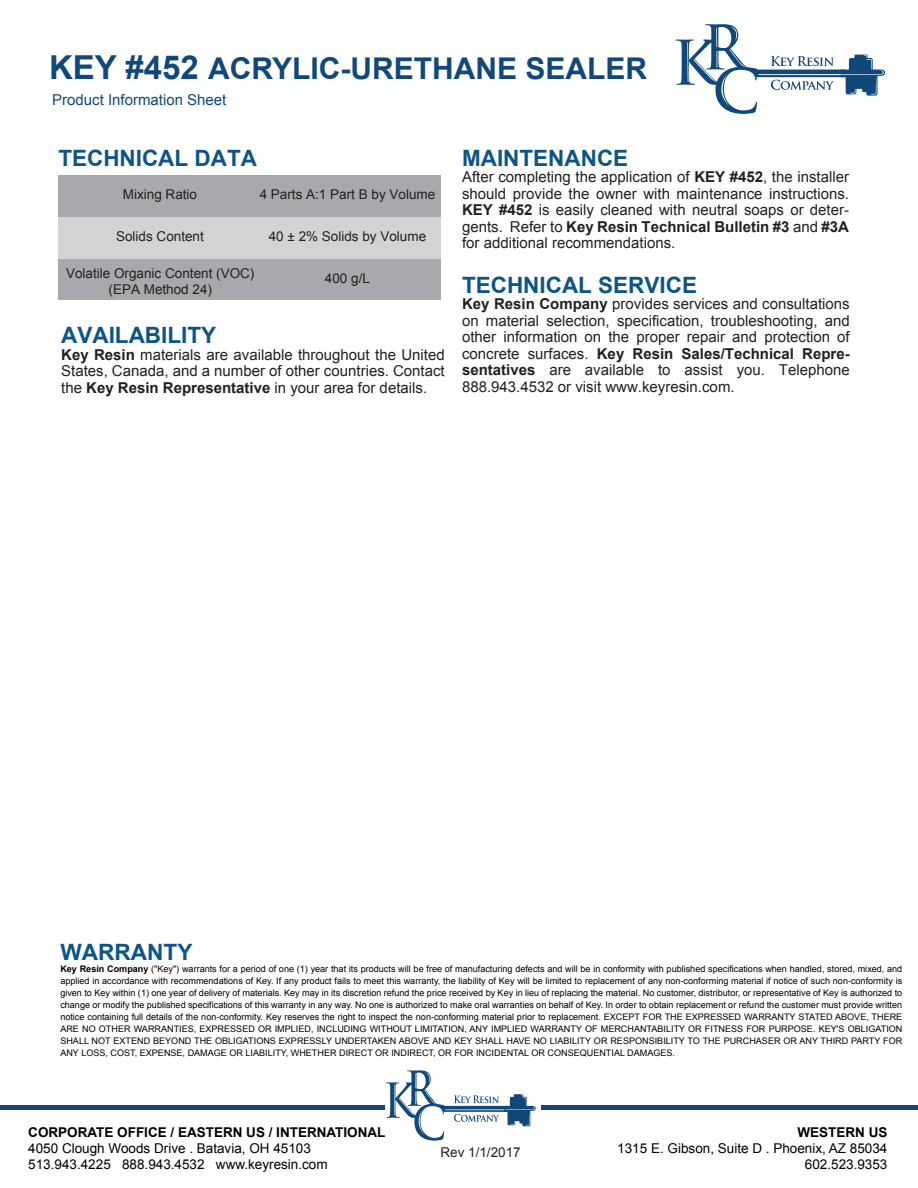
<style>
.page{position:relative;width:918px;height:1188px;background:#fff}
.page>*{position:absolute;margin:0;border:0;box-sizing:border-box;transform-origin:0 0}
.t1{font:700 30px "Arial";color:#11487c}
.t2{font:700 22.5px "Arial";color:#0e5587}
.t3{font:15px/16.5px "Arial";color:#231f20;text-align:justify}
.t4{font:15px "Arial";color:#11487c}
.t5{font:13.5px/16.2px "Arial";color:#010101;text-align:right}
.t6{font:13.5px/16.2px "Arial";color:#231f20;text-align:center}
.t7{font:700 13.5px "Arial";color:#010101}
.t8{font:9px/12px "Arial";color:#010101;text-align:justify}
.s1{font-size:33px}
.s2{font-weight:700}
</style>
<div class="page">
<svg style="left:676px;top:24px;width:209px;height:90px"></svg>
<div style="left:58px;top:175px;width:383px;height:42px;background:#a7a9ac"></div>
<div style="left:58px;top:258px;width:383px;height:42px;background:#a7a9ac"></div>
<div style="left:58px;top:217px;width:383px;height:41px;background:#d1d3d4"></div>
<svg style="left:386px;top:1070px;width:150px;height:71px"></svg>
<hr style="left:0;top:1105px;width:385px;height:4px;background:#16477b">
<hr style="left:541px;top:1105px;width:377px;height:4px;background:#16477b">
<h1 class="t1" style="left:49px;top:48px;width:599px"><span class="s1">KEY #452</span> ACRYLIC-URETHANE SEALER</h1>
<h3 class="t4" style="left:52px;top:90px;width:176px">Product Information Sheet</h3>
<h2 class="t2" style="left:58px;top:143px;width:200px">TECHNICAL DATA</h2>
<h3 class="t6" style="left:123px;top:186px;width:76px">Mixing Ratio</h3>
<h3 class="t6" style="left:260px;top:186px;width:177px">4 Parts A:1 Part B by Volume</h3>
<h3 class="t6" style="left:116px;top:228px;width:89px">Solids Content</h3>
<h3 class="t6" style="left:269px;top:228px;width:159px">40 ± 2% Solids by Volume</h3>
<h3 class="t6" style="left:325px;top:270px;width:47px">400 g/L</h3>
<h3 class="t6" style="left:66px;top:265px;width:190px">Volatile Organic Content (VOC) (EPA Method 24)</h3>
<h2 class="t2" style="left:61px;top:320px;width:157px">AVAILABILITY</h2>
<h3 class="t3" style="left:61px;top:347px;width:385px"><span class="s2">Key Resin</span> materials are available throughout the United States, Canada, and a number of other countries. Contact the <span class="s2">Key Resin Representative</span> in your area for details.</h3>
<h2 class="t2" style="left:462px;top:143px;width:168px">MAINTENANCE</h2>
<p class="t3" style="left:462px;top:169px;width:389px">After completing the application of <span class="s2">KEY #452</span>, the installer should provide the owner with maintenance instructions.<br><span class="s2">KEY #452</span> is easily cleaned with neutral soaps or deter&shy;gents. Refer to <span class="s2">Key Resin Technical Bulletin #3</span> and <span class="s2">#3A </span>for additional recommendations.</p>
<h2 class="t2" style="left:462px;top:270px;width:237px">TECHNICAL SERVICE</h2>
<p class="t3" style="left:462px;top:296px;width:389px"><span class="s2">Key Resin Company</span> provides services and consultations on material selection, specification, troubleshooting, and other information on the proper repair and protection of concrete surfaces. <span class="s2">Key Resin Sales/Technical Repre&shy;sentatives</span> are available to assist you. Telephone 888.943.4532 or visit www.keyresin.com.</p>
<h2 class="t2" style="left:60px;top:938px;width:134px">WARRANTY</h2>
<p class="t8" style="left:60px;top:963px;width:844px"><span class="s2">Key Resin Company</span> ("Key") warrants for a period of one (1) year that its products will be free of manufacturing defects and will be in conformity with published specifications when handled, stored, mixed, and applied in accordance with recommendations of Key. If any product fails to meet this warranty, the liability of Key will be limited to replacement of any non-conforming material if notice of such non-conformity is given to Key within (1) one year of delivery of materials. Key may in its discretion refund the price received by Key in lieu of replacing the material. No customer, distributor, or representative of Key is authorized to change or modify the published specifications of this warranty in any way. No one is authorized to make oral warranties on behalf of Key. In order to obtain replacement or refund the customer must provide written notice containing full details of the non-conformity. Key reserves the right to inspect the non-conforming material prior to replacement. EXCEPT FOR THE EXPRESSED WARRANTY STATED ABOVE, THERE ARE NO OTHER WARRANTIES, EXPRESSED OR IMPLIED, INCLUDING WITHOUT LIMITATION, ANY IMPLIED WARRANTY OF MERCHANTABILITY OR FITNESS FOR PURPOSE. KEY'S OBLIGATION SHALL NOT EXTEND BEYOND THE OBLIGATIONS EXPRESSLY UNDERTAKEN ABOVE AND KEY SHALL HAVE NO LIABILITY OR RESPONSIBILITY TO THE PURCHASER OR ANY THIRD PARTY FOR ANY LOSS, COST, EXPENSE, DAMAGE OR LIABILITY, WHETHER DIRECT OR INDIRECT, OR FOR INCIDENTAL OR CONSEQUENTIAL DAMAGES.</p>
<h3 class="t7" style="left:28px;top:1123px;width:359px">CORPORATE OFFICE / EASTERN US / INTERNATIONAL</h3>
<h3 class="t5" style="left:28px;top:1140px;width:301px;text-align:left">4050 Clough Woods Drive . Batavia, OH 45103<br>513.943.4225 888.943.4532 www.keyresin.com</h3>
<h3 class="t6" style="left:440px;top:1144px;width:82px">Rev 1/1/2017</h3>
<h3 class="t7" style="left:797px;top:1123px;width:92px">WESTERN US</h3>
<h3 class="t5" style="left:617px;top:1140px;width:272px">1315 E. Gibson, Suite D . Phoenix, AZ 85034<br>602.523.9353</h3>
</div>
